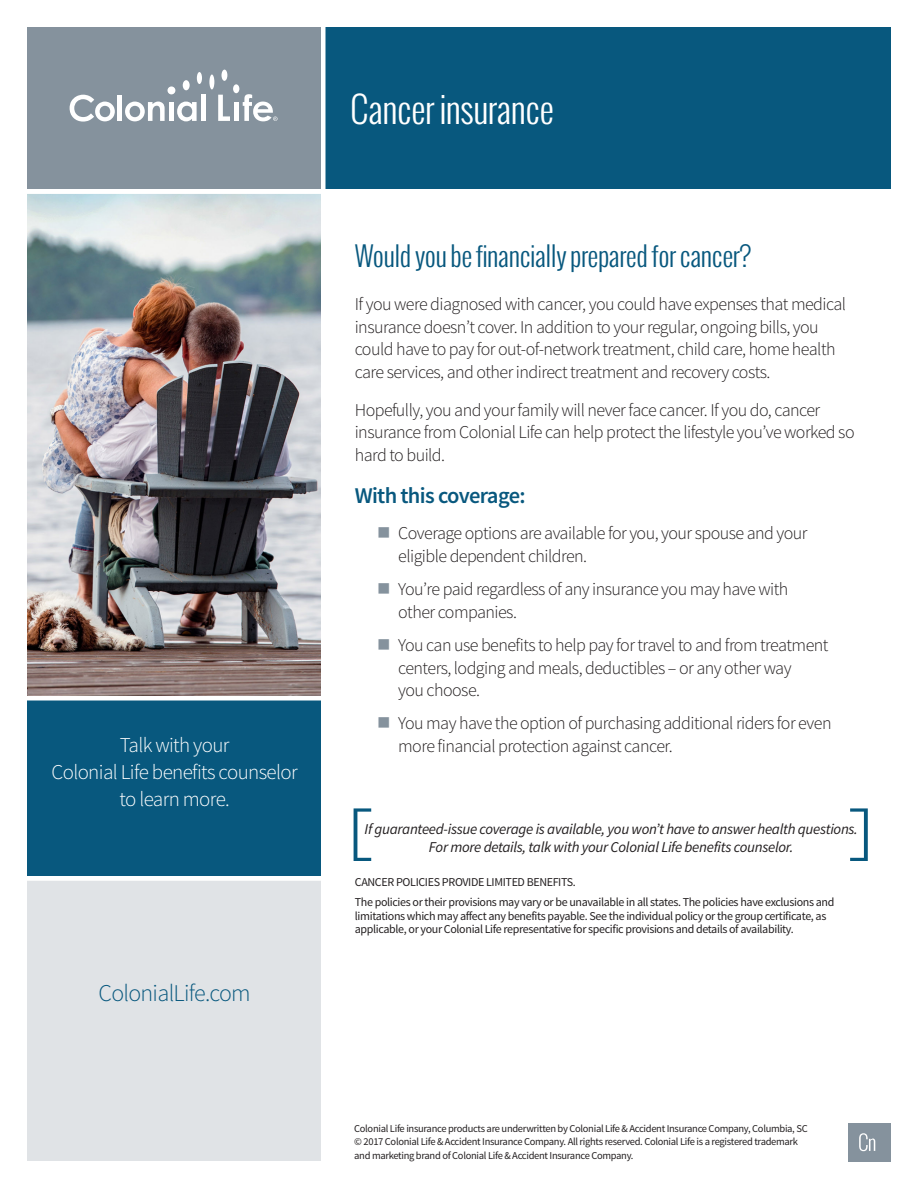
<style>
.page{position:relative;width:918px;height:1188px;background:#fff}
.page>*{position:absolute;margin:0;border:0;box-sizing:border-box;transform-origin:0 0}
.t1{font:300 36px "Oswald";letter-spacing:-.02em;color:#fff}
.t2{font:300 27px "Oswald";letter-spacing:-.02em;color:#08587e}
.t3{font:300 24px "Source Sans Pro";letter-spacing:-.03em;color:#08587e}
.t4{font:600 22.5px "Source Sans Pro";letter-spacing:-.03em;color:#08587e}
.t5{font:300 21px/27px "Source Sans Pro";letter-spacing:-.03em;color:#fff;text-align:center}
.t6{font:300 18px/22.5px "Source Sans Pro";letter-spacing:-.03em;color:#231f20}
.t7{font:italic 15px/18px "Source Sans Pro";letter-spacing:-.02em;color:#231f20;text-align:center}
.t8{font:12px/20.2px "Source Sans Pro";letter-spacing:-.03em;color:#231f20}
.t9{font:10.5px/13.5px "Source Sans Pro";letter-spacing:-.03em;color:#231f20}
</style>
<div class="page">
<img style="left:27px;top:194px;width:294px;height:502px">
<div style="left:27px;top:878px;width:297px;height:283px;background:#e0e3e6"></div>
<div style="left:27px;top:700px;width:297px;height:179px;background:#08587e"></div>
<div style="left:324px;top:27px;width:567px;height:162px;background:#08587e"></div>
<div style="left:27px;top:27px;width:297px;height:162px;background:#85929d"></div>
<hr style="left:27px;top:876px;width:297px;height:4px;background:#fff">
<div style="left:848px;top:1123px;width:42px;height:38px;background:#85929d"></div>
<svg style="left:859px;top:1133px;width:16px;height:18px"></svg>
<div style="left:321px;top:27px;width:5px;height:1149px;background:#fff"></div>
<svg style="left:850px;top:808px;width:18px;height:53px"></svg>
<svg style="left:354px;top:808px;width:17px;height:53px"></svg>
<svg style="left:70px;top:95px;width:45px;height:27px"></svg>
<hr style="left:118px;top:95px;width:4px;height:26px;background:#fff">
<svg style="left:125px;top:102px;width:40px;height:19px"></svg>
<hr style="left:169px;top:102px;width:4px;height:19px;background:#fff">
<svg style="left:177px;top:102px;width:20px;height:19px"></svg>
<div style="left:201px;top:95px;width:5px;height:26px;background:#fff"></div>
<svg style="left:218px;top:95px;width:12px;height:26px"></svg>
<div style="left:233px;top:84px;width:6px;height:9px;background:#fff;border-radius:50%"></div>
<div style="left:209px;top:75px;width:5px;height:14px;background:#fff;border-radius:50%"></div>
<div style="left:168px;top:86px;width:7px;height:8px;background:#fff;border-radius:50%"></div>
<div style="left:183px;top:80px;width:7px;height:10px;background:#fff;border-radius:50%"></div>
<div style="left:222px;top:70px;width:5px;height:11px;background:#fff;border-radius:50%"></div>
<div style="left:197px;top:72px;width:5px;height:12px;background:#fff;border-radius:50%"></div>
<div style="left:234px;top:102px;width:5px;height:19px;background:#fff"></div>
<svg style="left:243px;top:94px;width:35px;height:27px"></svg>
<p class="t5" style="left:52px;top:732px;width:248px">Talk with your<br>Colonial Life benefits counselor to learn more.</p>
<h3 class="t3" style="left:99px;top:978px;width:154px">ColonialLife.com</h3>
<h1 class="t1" style="left:350px;top:85px;width:206px">Cancer insurance</h1>
<h2 class="t2" style="left:355px;top:238px;width:398px">Would you be financially prepared for cancer?</h2>
<p class="t6" style="left:355px;top:293px;width:493px">If you were diagnosed with cancer, you could have expenses that medical insurance doesn’t cover. In addition to your regular, ongoing bills, you could have to pay for out-of-network treatment, child care, home health care services, and other indirect treatment and recovery costs.</p>
<p class="t6" style="left:355px;top:399px;width:501px">Hopefully, you and your family will never face cancer. If you do, cancer insurance from Colonial Life can help protect the lifestyle you’ve worked so hard to build.</p>
<p class="t4" style="left:355px;top:482px;width:172px">With this coverage:</p>
<p class="t6" style="left:398px;top:522px;width:411px">Coverage options are available for you, your spouse and your eligible dependent children.</p>
<p class="t6" style="left:398px;top:578px;width:392px">You’re paid regardless of any insurance you may have with other companies.</p>
<p class="t6" style="left:398px;top:634px;width:432px">You can use benefits to help pay for travel to and from treatment centers, lodging and meals, deductibles – or any other way<br>you choose.</p>
<p class="t6" style="left:398px;top:712px;width:435px">You may have the option of purchasing additional riders for even more financial protection against cancer.</p>
<p class="t7" style="left:365px;top:820px;width:495px">If guaranteed-issue coverage is available, you won’t have to answer health questions.<br>For more details, talk with your Colonial Life benefits counselor.</p>
<p class="t8" style="left:355px;top:872px;width:481px">CANCER POLICIES PROVIDE LIMITED BENEFITS.<br>The policies or their provisions may vary or be unavailable in all states. The policies have exclusions and</p>
<p class="t8" style="left:355px;top:909px;width:473px;line-height:13.5px">limitations which may affect any benefits payable. See the individual policy or the group certificate, as applicable, or your Colonial Life representative for specific provisions and details of availability.</p>
<p class="t9" style="left:354px;top:1122px;width:455px">Colonial Life insurance products are underwritten by Colonial Life &amp; Accident Insurance Company, Columbia, SC © 2017 Colonial Life &amp; Accident Insurance Company. All rights reserved. Colonial Life is a registered trademark and marketing brand of Colonial Life &amp; Accident Insurance Company.</p>
</div>
